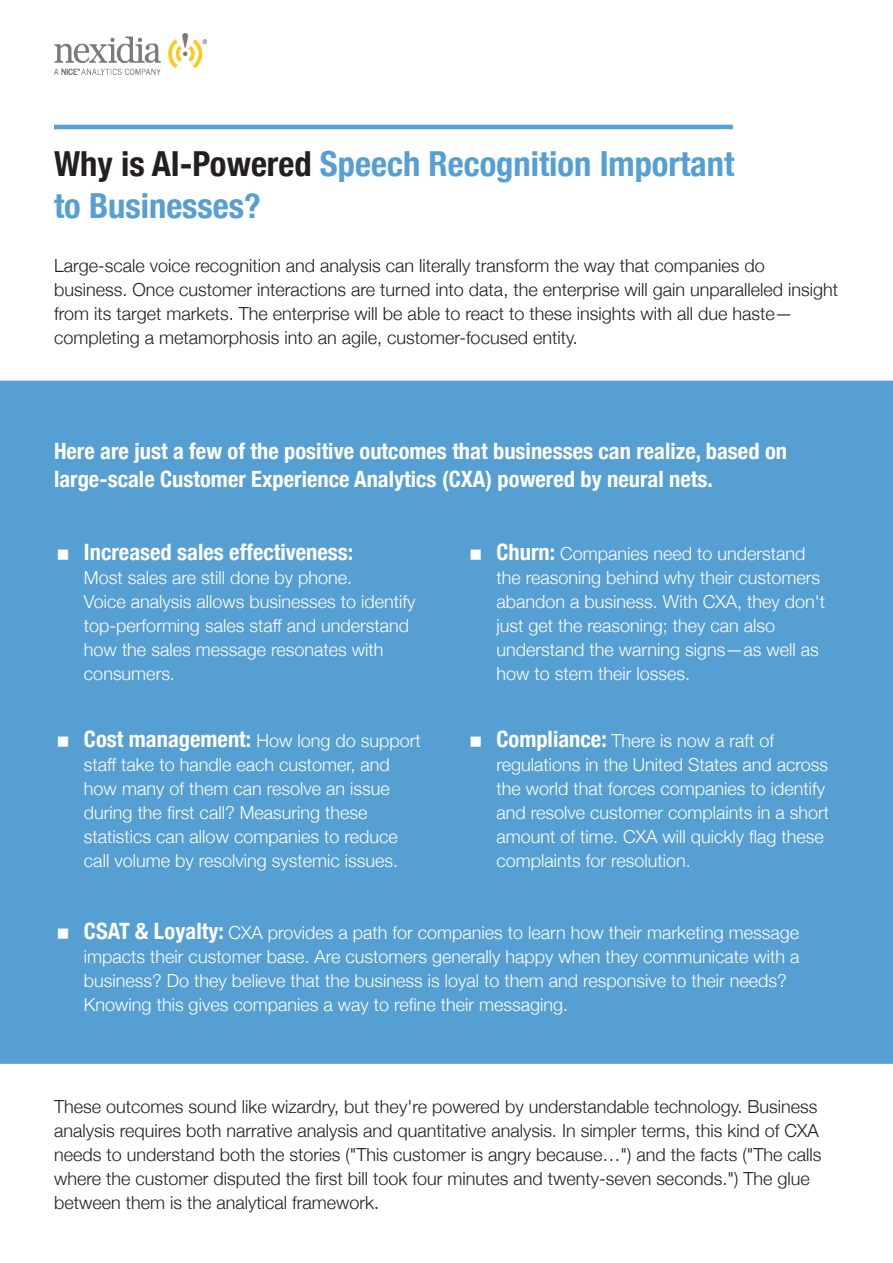
<style>
.page{position:relative;width:893px;height:1263px;background:#fff}
.page>*{position:absolute;margin:0;border:0;box-sizing:border-box;transform-origin:0 0}
.t1{font:700 condensed 34.5px/42px "Helvetica Neue";color:#559fd3}
.t2{font:700 condensed 22.5px/28.5px "Helvetica Neue";color:#fff}
.t3{font:300 18px/24px "Helvetica Neue";color:#fff}
.t4{font:300 18px/24px "Helvetica Neue";color:#231f20}
.s1{color:#231f20}
</style>
<div class="page">
<img style="left:54px;top:34px;width:152px;height:40px">
<div style="left:0;top:381px;width:893px;height:683px;background:#559fd3"></div>
<hr style="left:54px;top:125px;width:679px;height:4px;background:#559fd3">
<svg style="left:58px;top:549px;width:10px;height:10px"></svg>
<svg style="left:58px;top:736px;width:10px;height:10px"></svg>
<svg style="left:471px;top:549px;width:10px;height:10px"></svg>
<svg style="left:471px;top:736px;width:10px;height:10px"></svg>
<svg style="left:58px;top:928px;width:10px;height:11px"></svg>
<h1 class="t1" style="left:54px;top:140px;width:682px"><span class="s1">Why is AI-Powered</span> Speech Recognition Important to Businesses?</h1>
<p class="t4" style="left:54px;top:253px;width:785px">Large-scale voice recognition and analysis can literally transform the way that companies do business. Once customer interactions are turned into data, the enterprise will gain unparalleled insight from its target markets. The enterprise will be able to react to these insights with all due haste— completing a metamorphosis into an agile, customer-focused entity.</p>
<p class="t2" style="left:54px;top:435px;width:735px">Here are just a few of the positive outcomes that businesses can realize, based on large-scale Customer Experience Analytics (CXA) powered by neural nets.</p>
<p class="t2" style="left:84px;top:536px;width:271px">Increased sales effectiveness:</p>
<p class="t3" style="left:84px;top:564px;width:333px">Most sales are still done by phone.<br>Voice analysis allows businesses to identify top-performing sales staff and understand how the sales message resonates with consumers.</p>
<p class="t2" style="left:84px;top:723px;width:169px">Cost management:</p>
<p class="t3" style="left:84px;top:751px;width:316px">staff take to handle each customer, and how many of them can resolve an issue during the first call? Measuring these statistics can allow companies to reduce call volume by resolving systemic issues.</p>
<p class="t3" style="left:256px;top:727px;width:166px">How long do support</p>
<p class="t2" style="left:496px;top:536px;width:60px">Churn:</p>
<p class="t3" style="left:496px;top:564px;width:330px">the reasoning behind why their customers abandon a business. With CXA, they don t' just get the reasoning; they can also understand the warning signs—as well as how to stem their losses.</p>
<p class="t3" style="left:560px;top:540px;width:247px">Companies need to understand</p>
<p class="t2" style="left:496px;top:723px;width:112px">Compliance:</p>
<p class="t3" style="left:496px;top:751px;width:334px">regulations in the United States and across the world that forces companies to identify and resolve customer complaints in a short amount of time. CXA will quickly flag these complaints for resolution.</p>
<p class="t3" style="left:611px;top:727px;width:164px">There is now a raft of</p>
<p class="t2" style="left:84px;top:915px;width:141px">CSAT &amp; Loyalty:</p>
<p class="t3" style="left:84px;top:943px;width:717px">impacts their customer base. Are customers generally happy when they communicate with a business? Do they believe that the business is loyal to them and responsive to their needs?<br>Knowing this gives companies a way to refine their messaging.</p>
<p class="t3" style="left:228px;top:919px;width:572px">CXA provides a path for companies to learn how their marketing message</p>
<p class="t4" style="left:54px;top:1093px;width:769px">These outcomes sound like wizardry, but they r e' powered by understandable technology. Business analysis requires both narrative analysis and quantitative analysis In. simpler terms, this kind of CXA needs to understand both the stories ("This customer is angry because…") and the facts ("The calls where the customer disputed the first bill took four minutes and twenty-seven seconds.") The glue between them is the analytical framework.</p>
</div>
